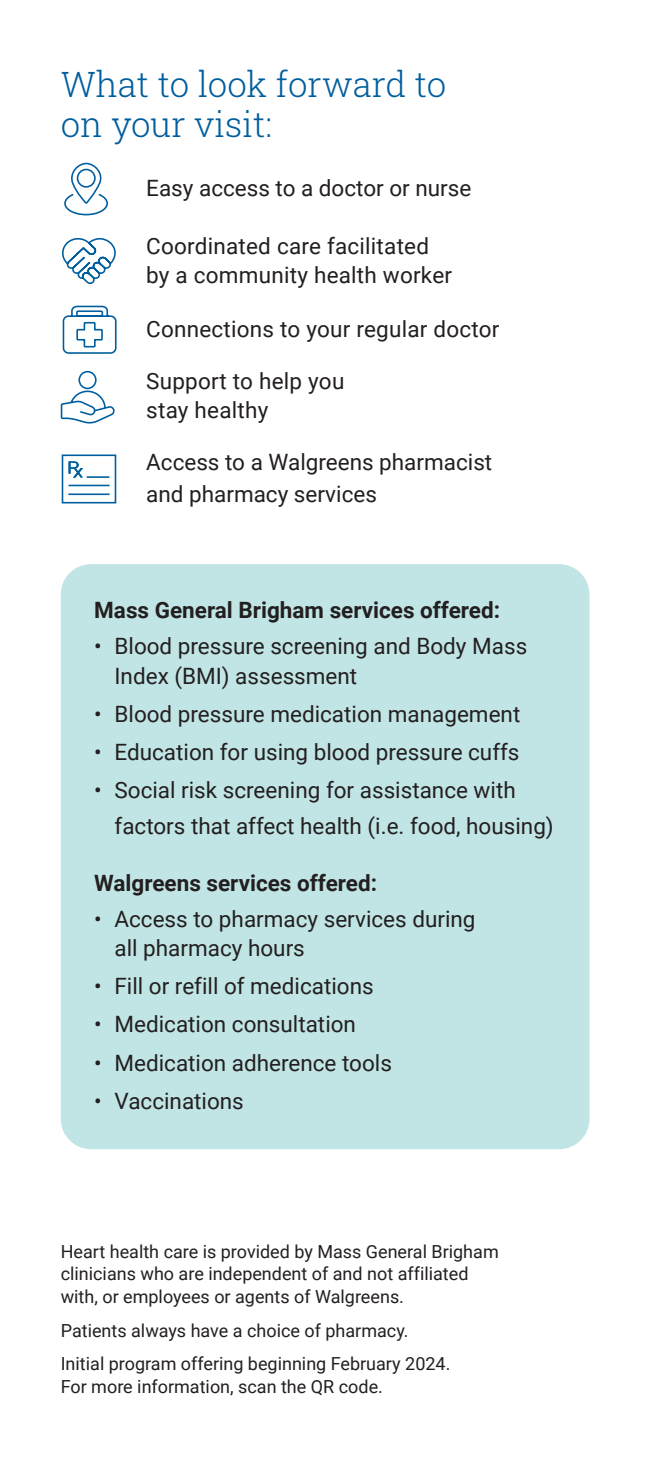
<style>
.page{position:relative;width:648px;height:1458px;background:#fff}
.page>*{position:absolute;margin:0;border:0;box-sizing:border-box;transform-origin:0 0}
.Subhead_12_16{font:300 34.88px/40.5px "Roboto Slab";color:#005e9e}
.Body{font:22.5px/29.2px "Roboto";color:#231f20}
.t1{font:700 22.5px "Roboto";color:#231f20}
.t2{font:18px/22.5px "Roboto";color:#231f20}
</style>
<div class="page">
<svg style="left:62px;top:237px;width:54px;height:48px"></svg>
<svg style="left:60px;top:370px;width:55px;height:54px"></svg>
<svg style="left:64px;top:162px;width:44px;height:54px"></svg>
<svg style="left:62px;top:305px;width:55px;height:49px"></svg>
<div style="left:61px;top:564px;width:529px;height:585px;background:#c1e5e5;border-radius:30px"></div>
<hr style="left:68px;top:485px;width:42px;height:1px;background:#005e9e">
<hr style="left:68px;top:493px;width:42px;height:2px;background:#005e9e">
<svg style="left:69px;top:461px;width:14px;height:17px"></svg>
<hr style="left:87px;top:476px;width:22px;height:2px;background:#005e9e">
<div style="left:62px;top:455px;width:54px;height:48px;border:2px solid #005e9e"></div>
<p class="Subhead_12_16" style="left:61px;top:63px;width:387px">What to look forward to on your visit:</p>
<p class="Body" style="left:146px;top:172px;width:327px">Easy access to a doctor or nurse</p>
<p class="Body" style="left:146px;top:231px;width:307px">Coordinated care facilitated by a community health worker</p>
<p class="Body" style="left:146px;top:314px;width:355px">Connections to your regular doctor</p>
<p class="Body" style="left:146px;top:366px;width:200px">Support to help you stay healthy</p>
<p class="Body" style="left:146px;top:446px;width:348px;line-height:31.5px">Access to a Walgreens pharmacist and pharmacy services</p>
<p class="t1" style="left:94px;top:595px;width:407px">Mass General Brigham services offered:</p>
<p class="Body" style="left:115px;top:631px;width:414px;text-indent:-20px">• Blood pressure screening and Body Mass<br>Index (BMI) assessment</p>
<p class="Body" style="left:94px;top:698px;width:428px">• Blood pressure medication management</p>
<p class="Body" style="left:94px;top:737px;width:427px">• Education for using blood pressure cuffs</p>
<p class="Body" style="left:115px;top:772px;width:441px;line-height:36px;text-indent:-20px">• Social risk screening for assistance with factors that affect health (i.e. food, housing)</p>
<p class="t1" style="left:94px;top:867px;width:284px">Walgreens services offered:</p>
<p class="Body" style="left:115px;top:903px;width:363px;text-indent:-20px">• Access to pharmacy services during all pharmacy hours</p>
<p class="Body" style="left:94px;top:971px;width:281px">• Fill or refill of medications</p>
<p class="Body" style="left:94px;top:1009px;width:263px">• Medication consultation</p>
<p class="Body" style="left:94px;top:1047px;width:299px">• Medication adherence tools</p>
<p class="Body" style="left:94px;top:1085px;width:151px">• Vaccinations</p>
<p class="t2" style="left:61px;top:1239px;width:440px">Heart health care is provided by Mass General Brigham clinicians who are independent of and not affiliated with, or employees or agents of Walgreens.</p>
<p class="t2" style="left:61px;top:1318px;width:349px">Patients always have a choice of pharmacy.</p>
<p class="t2" style="left:61px;top:1352px;width:391px">Initial program offering beginning February 2024.<br>For more information, scan the QR code.</p>
</div>
